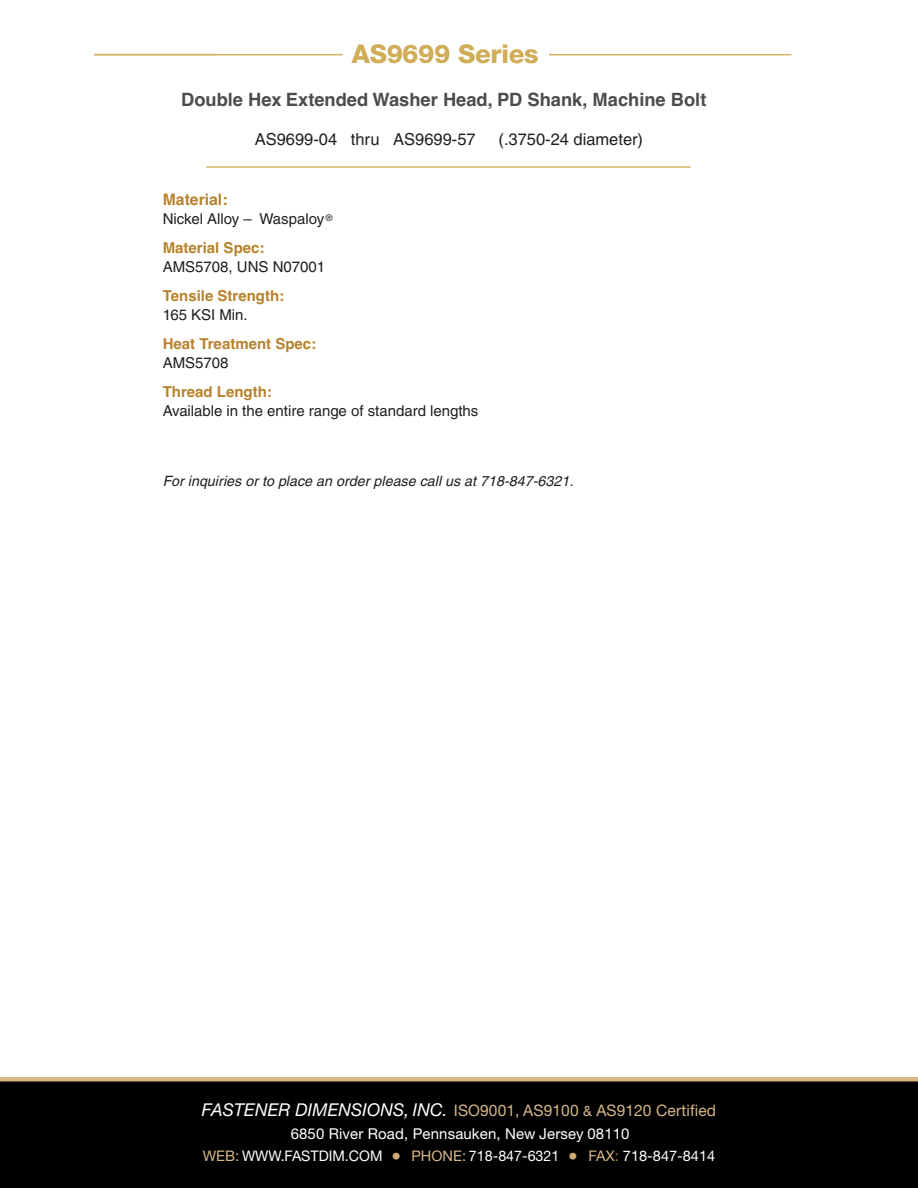
<style>
.page{position:relative;width:918px;height:1188px;background:#fff}
.page>*{position:absolute;margin:0;border:0;box-sizing:border-box;transform-origin:0 0}
.t1{font:800 25.8px "Helvetica Neue";letter-spacing:-.01em;color:#d0ad56}
.t2{font:700 18.3px "Helvetica";color:#4b4c4d}
.t3{font:16.5px "Helvetica";color:#231f20}
.t4{font:15.9px "Helvetica Neue";letter-spacing:.01em;color:#d8b787}
.t5{font:700 15.75px "Helvetica";color:#b8822d}
.t6{font:15px/29.2px "Helvetica";color:#231f20}
.t7{font:700 15px "Helvetica";color:#b8822d}
.t8{font:15px "Helvetica Neue";letter-spacing:.01em;color:#fff}
.t9{font:14.55px "Helvetica Neue";color:#fff}
.t10{font:italic 14.25px "Helvetica";letter-spacing:.005em;color:#231f20}
.s1{font-weight:700;color:#b8822d}
.s2{font-style:italic;font-size:17.7px;color:#fff}
.s3{font-size:14.25px}
.s4{color:#d8b787}
.s5{font-size:19.2px;color:#d0aa73}
.s6{color:#b8822d}
</style>
<div class="page">
<div style="left:0;top:1082px;width:918px;height:106px;background:#000001"></div>
<div style="left:0;top:1077px;width:918px;height:5px;background:#d8b787"></div>
<hr style="left:94px;top:54px;width:249px;height:1px;background:#d3b25f">
<hr style="left:549px;top:54px;width:242px;height:1px;background:#d3b25f">
<hr style="left:206px;top:166px;width:485px;height:2px;background:#d3b25f">
<h1 class="t1" style="left:352px;top:45px;width:188px">AS9699 Series</h1>
<p class="t2" style="left:181px;top:89px;width:527px">Double Hex Extended Washer Head, PD Shank, Machine Bolt</p>
<p class="t3" style="left:255px;top:133px;width:222px">AS9699-04 thru AS9699-57</p>
<p class="t3" style="left:499px;top:133px;width:146px">(.3750-24 diameter)</p>
<p class="t5" style="left:163px;top:190px;width:66px">Material:</p>
<p class="t6" style="left:163px;top:205px;width:171px">Nickel Alloy – Waspaloy <sup>®<br></sup><span class="s1">Material Spec:</span></p>
<p class="t6" style="left:163px;top:253px;width:164px">AMS5708, UNS N07001</p>
<p class="t7" style="left:163px;top:287px;width:123px">Tensile Strength:</p>
<p class="t6" style="left:163px;top:301px;width:87px">165 KSI Min.</p>
<p class="t7" style="left:163px;top:335px;width:155px">Heat Treatment Spec:</p>
<p class="t6" style="left:163px;top:349px;width:67px">AMS5708</p>
<p class="t7" style="left:163px;top:383px;width:111px">Thread Length:</p>
<p class="t6" style="left:163px;top:397px;width:317px">Available in the entire range of standard lengths</p>
<p class="t10" style="left:163px;top:475px;width:412px">For inquiries or to place an order please call us at 718-847-6321.</p>
<p class="t4" style="left:202px;top:1105px;width:516px"><span class="s2">FASTENER DIMENSIONS, INC.</span> ISO9001, AS9100 <span class="s3">&amp;</span> AS9120 Certified</p>
<p class="t8" style="left:291px;top:1128px;width:340px">6850 River Road, Pennsauken, New Jersey 08110</p>
<p class="t9" style="left:203px;top:1150px;width:514px"><span class="s4">WEB:</span> WWW.FASTDIM.COM <span class="s5">•</span> <span class="s4">PHONE:</span> 718-847-6321 <span class="s5">•</span> <span class="s4">FAX</span><span class="s6">:</span> 718-847-8414</p>
</div>
